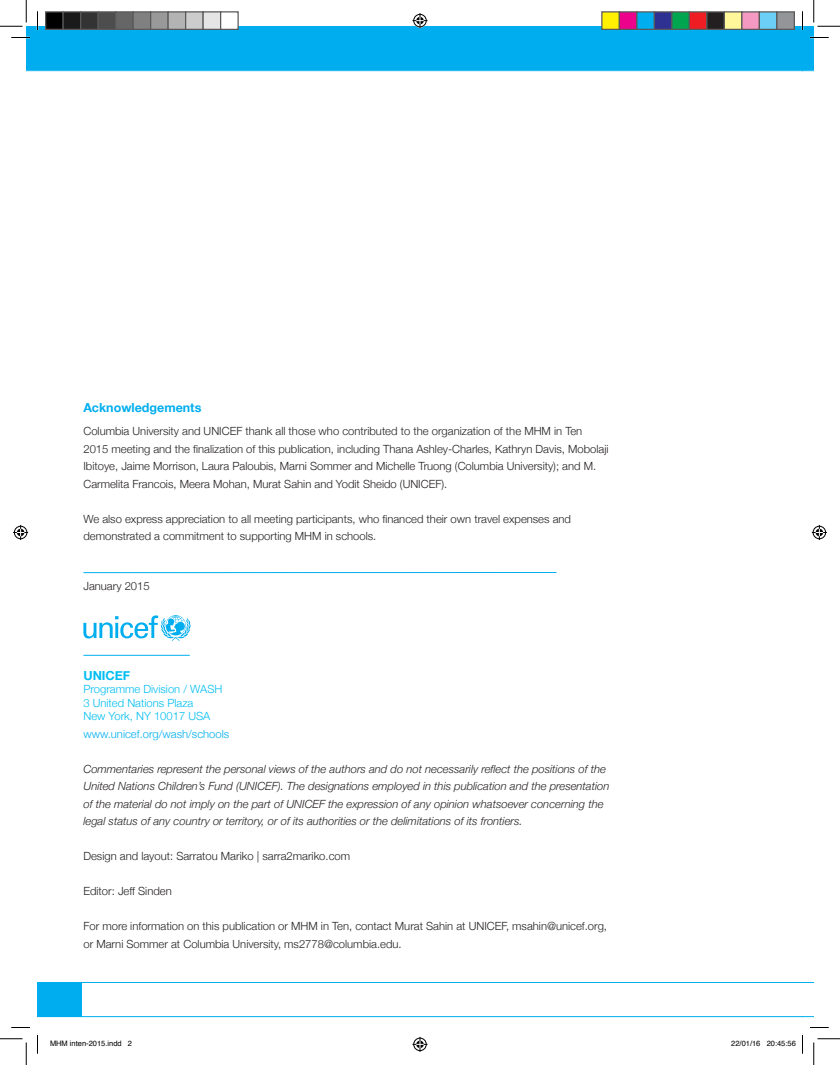
<style>
.page{position:relative;width:840px;height:1065px;background:#fff}
.page>*{position:absolute;margin:0;border:0;box-sizing:border-box;transform-origin:0 0}
.t1{font:700 12.5px "Helvetica Neue";color:#00aeef}
.t2{font:700 12.5px "Helvetica Neue";color:#01bdf2}
.t3{font:300 11.25px/17.5px "Helvetica Neue";color:#231f20}
.t4{font:italic 300 11.25px/17.5px "Helvetica Neue";color:#231f20}
.t5{font:300 11.25px/13.5px "Helvetica Neue";color:#01bdf2}
.t6{font:300 11.25px "Helvetica Neue";color:#00aeef}
.t7{font:7.5px "Helvetica";color:#000}
</style>
<div class="page">
<hr style="left:26px;top:70px;width:776px;height:1px;background:#00aeef">
<div style="left:26px;top:26px;width:776px;height:43px;background:#00aeef"></div>
<svg style="left:37px;top:982px;width:777px;height:35px"></svg>
<svg style="left:802px;top:70px;width:12px;height:1px"></svg>
<div style="left:802px;top:26px;width:12px;height:43px;background:#00aeef"></div>
<hr style="left:83px;top:572px;width:473px;height:1px;background:#00aeef">
<svg style="left:83px;top:615px;width:108px;height:26px"></svg>
<hr style="left:83px;top:655px;width:107px;height:1px;background:#00aeef">
<svg style="left:11px;top:37px;width:19px;height:1px"></svg>
<svg style="left:810px;top:37px;width:19px;height:1px"></svg>
<svg style="left:11px;top:1027px;width:19px;height:1px"></svg>
<svg style="left:810px;top:1027px;width:19px;height:1px"></svg>
<svg style="left:37px;top:11px;width:1px;height:19px"></svg>
<svg style="left:37px;top:1035px;width:1px;height:19px"></svg>
<svg style="left:802px;top:11px;width:1px;height:19px"></svg>
<svg style="left:802px;top:1035px;width:1px;height:19px"></svg>
<svg style="left:0;top:0;width:27px;height:27px"></svg>
<svg style="left:0;top:1039px;width:27px;height:26px"></svg>
<svg style="left:814px;top:0;width:26px;height:27px"></svg>
<svg style="left:814px;top:1039px;width:26px;height:26px"></svg>
<svg style="left:412px;top:13px;width:16px;height:15px"></svg>
<svg style="left:412px;top:1037px;width:16px;height:15px"></svg>
<svg style="left:13px;top:525px;width:15px;height:15px"></svg>
<svg style="left:812px;top:525px;width:15px;height:15px"></svg>
<div style="left:46px;top:12px;width:17px;height:17px;background:#000"></div>
<div style="left:45px;top:11px;width:19px;height:19px;border:1px solid #595959"></div>
<div style="left:63px;top:12px;width:18px;height:17px;background:#1a1a1a"></div>
<div style="left:62px;top:11px;width:19px;height:19px;border:1px solid #595959"></div>
<div style="left:81px;top:12px;width:17px;height:17px;background:#333"></div>
<div style="left:80px;top:11px;width:19px;height:19px;border:1px solid #595959"></div>
<div style="left:98px;top:12px;width:18px;height:17px;background:#4d4d4d"></div>
<div style="left:98px;top:11px;width:18px;height:19px;border:1px solid #595959"></div>
<div style="left:116px;top:12px;width:17px;height:17px;background:#666"></div>
<div style="left:115px;top:11px;width:19px;height:19px;border:1px solid #595959"></div>
<div style="left:133px;top:12px;width:18px;height:17px;background:#808080"></div>
<div style="left:132px;top:11px;width:19px;height:19px;border:1px solid #595959"></div>
<div style="left:151px;top:12px;width:17px;height:17px;background:#999"></div>
<div style="left:150px;top:11px;width:19px;height:19px;border:1px solid #595959"></div>
<div style="left:168px;top:12px;width:18px;height:17px;background:#b3b3b3"></div>
<div style="left:168px;top:11px;width:18px;height:19px;border:1px solid #595959"></div>
<div style="left:186px;top:12px;width:17px;height:17px;background:#ccc"></div>
<div style="left:185px;top:11px;width:19px;height:19px;border:1px solid #595959"></div>
<div style="left:203px;top:12px;width:18px;height:17px;background:#e5e5e5"></div>
<div style="left:202px;top:11px;width:19px;height:19px;border:1px solid #595959"></div>
<div style="left:221px;top:12px;width:17px;height:17px;background:#fff"></div>
<div style="left:220px;top:11px;width:19px;height:19px;border:1px solid #595959"></div>
<div style="left:602px;top:12px;width:17px;height:17px;background:#fff101"></div>
<div style="left:601px;top:11px;width:19px;height:19px;border:1px solid #595959"></div>
<div style="left:619px;top:12px;width:18px;height:17px;background:#ed028c"></div>
<div style="left:619px;top:11px;width:19px;height:19px;border:1px solid #595959"></div>
<div style="left:637px;top:12px;width:17px;height:17px;background:#00aeef"></div>
<div style="left:636px;top:11px;width:19px;height:19px;border:1px solid #595959"></div>
<div style="left:654px;top:12px;width:18px;height:17px;background:#2e3092"></div>
<div style="left:654px;top:11px;width:18px;height:19px;border:1px solid #595959"></div>
<div style="left:672px;top:12px;width:17px;height:17px;background:#00a54f"></div>
<div style="left:671px;top:11px;width:19px;height:19px;border:1px solid #595959"></div>
<div style="left:689px;top:12px;width:18px;height:17px;background:#ee1d23"></div>
<div style="left:689px;top:11px;width:19px;height:19px;border:1px solid #595959"></div>
<div style="left:707px;top:12px;width:17px;height:17px;background:#231f20"></div>
<div style="left:706px;top:11px;width:19px;height:19px;border:1px solid #595959"></div>
<div style="left:724px;top:12px;width:18px;height:17px;background:#fff79a"></div>
<div style="left:724px;top:11px;width:18px;height:19px;border:1px solid #595959"></div>
<div style="left:742px;top:12px;width:17px;height:17px;background:#f499c2"></div>
<div style="left:741px;top:11px;width:19px;height:19px;border:1px solid #595959"></div>
<div style="left:759px;top:12px;width:18px;height:17px;background:#6bcff6"></div>
<div style="left:759px;top:11px;width:19px;height:19px;border:1px solid #595959"></div>
<div style="left:777px;top:12px;width:17px;height:17px;background:#939598"></div>
<div style="left:776px;top:11px;width:19px;height:19px;border:1px solid #595959"></div>
<p class="t1" style="left:83px;top:400px;width:120px">Acknowledgements</p>
<p class="t3" style="left:83px;top:422px;width:527px">Columbia University and UNICEF thank all those who contributed to the organization of the MHM in Ten 2015 meeting and the finalization of this publication, including Thana Ashley-Charles, Kathryn Davis, Mobolaji Ibitoye, Jaime Morrison, Laura Paloubis, Marni Sommer and Michelle Truong (Columbia University); and M.<br>Carmelita Francois, Meera Mohan, Murat Sahin and Yodit Sheido (UNICEF).</p>
<p class="t3" style="left:83px;top:510px;width:489px">We also express appreciation to all meeting participants, who financed their own travel expenses and demonstrated a commitment to supporting MHM in schools.</p>
<p class="t3" style="left:83px;top:577px;width:68px">January 2015</p>
<p class="t2" style="left:83px;top:668px;width:48px">UNICEF</p>
<p class="t5" style="left:83px;top:682px;width:140px">Programme Division / WASH<br>3 United Nations Plaza<br>New York, NY 10017 USA</p>
<p class="t6" style="left:83px;top:727px;width:147px">www.unicef.org/wash/schools</p>
<p class="t4" style="left:83px;top:760px;width:528px">Commentaries represent the personal views of the authors and do not necessarily reflect the positions of the United Nations Children’s Fund (UNICEF). The designations employed in this publication and the presentation of the material do not imply on the part of UNICEF the expression of any opinion whatsoever concerning the legal status of any country or territory, or of its authorities or the delimitations of its frontiers.</p>
<p class="t3" style="left:83px;top:847px;width:268px">Design and layout: Sarratou Mariko | sarra2mariko.com</p>
<p class="t3" style="left:83px;top:882px;width:90px">Editor: Jeff Sinden</p>
<p class="t3" style="left:83px;top:917px;width:525px">For more information on this publication or MHM in Ten, contact Murat Sahin at UNICEF, msahin@unicef.org, or Marni Sommer at Columbia University, ms2778@columbia.edu.</p>
<p class="t7" style="left:50px;top:1038px;width:84px">MHM inten-2015.indd 2</p>
<p class="t7" style="left:731px;top:1038px;width:66px">22/01/16 20:45:56</p>
</div>
